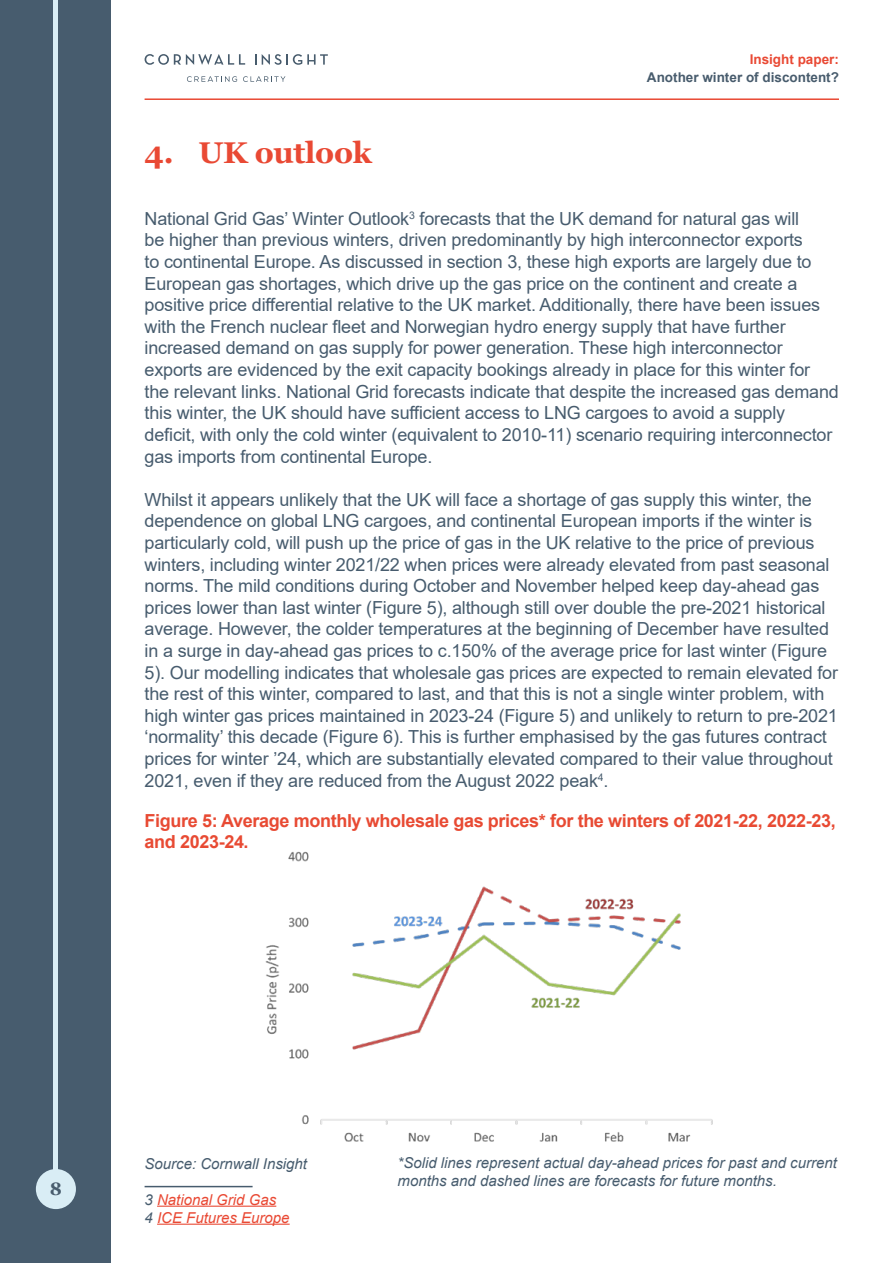
<style>
.page{position:relative;width:893px;height:1263px;background:#fff}
.page>*{position:absolute;margin:0;border:0;box-sizing:border-box;transform-origin:0 0}
.t1{font:700 30px "Georgia";letter-spacing:-.01em;color:#e94934}
.t2{font:18px/21.6px "Arial";letter-spacing:-.01em;color:#475c6e}
.t3{font:700 18px/21.6px "Arial";letter-spacing:-.02em;color:#e84a33}
.t4{font:700 18px "Georgia";color:#485c6d}
.t5{font:italic 15px/18px "Arial";color:#475c6e}
.t6{font:italic 15px/18px "Arial";color:#e94934}
.t7{font:700 13.5px "Arial";color:#485c6d}
.t8{font:700 13.5px "Arial";color:#e94934}
.s1{color:#475c6e}
</style>
<div class="page">
<div style="left:0;top:0;width:111px;height:1263px;background:#475c6e"></div>
<hr style="left:54px;top:0;width:4px;height:1206px;background:#d9edf5">
<div style="left:36px;top:1169px;width:40px;height:40px;background:#d9edf5;border-radius:50%"></div>
<svg style="left:145px;top:54px;width:100px;height:11px"></svg>
<svg style="left:262px;top:54px;width:66px;height:11px"></svg>
<svg style="left:187px;top:76px;width:50px;height:6px"></svg>
<svg style="left:243px;top:76px;width:42px;height:6px"></svg>
<hr style="left:145px;top:98px;width:694px;height:2px;background:#e94934">
<hr style="left:145px;top:1186px;width:108px;height:1px;background:#475c6e">
<hr style="left:157px;top:1205px;width:119px;height:2px;background:#e94934">
<hr style="left:157px;top:1223px;width:133px;height:2px;background:#e94934">
<img style="left:265px;top:851px;width:448px;height:291px">
<h1 class="t1" style="left:145px;top:133px;width:229px">4. UK outlook</h1>
<p class="t8" style="left:750px;top:50px;width:91px">Insight paper:</p>
<p class="t7" style="left:647px;top:68px;width:194px">Another winter of discontent?</p>
<p class="t2" style="left:145px;top:208px;width:696px">National Grid Gas’ Winter Outlook<sup>3</sup> forecasts that the UK demand for natural gas will<br>be higher than previous winters, driven predominantly by high interconnector exports<br>to continental Europe. As discussed in section 3, these high exports are largely due to European gas shortages, which drive up the gas price on the continent and create a positive price differential relative to the UK market. Additionally, there have been issues with the French nuclear fleet and Norwegian hydro energy supply that have further increased demand on gas supply for power generation. These high interconnector exports are evidenced by the exit capacity bookings already in place for this winter for the relevant links. National Grid forecasts indicate that despite the increased gas demand this winter, the UK should have sufficient access to LNG cargoes to avoid a supply deficit, with only the cold winter (equivalent to 2010-11) scenario requiring interconnector gas imports from continental Europe.</p>
<p class="t2" style="left:145px;top:488px;width:695px">Whilst it appears unlikely that the UK will face a shortage of gas supply this winter, the dependence on global LNG cargoes, and continental European imports if the winter is particularly cold, will push up the price of gas in the UK relative to the price of previous winters, including winter 2021/22 when prices were already elevated from past seasonal norms. The mild conditions during October and November helped keep day-ahead gas prices lower than last winter (Figure 5), although still over double the pre-2021 historical average. However, the colder temperatures at the beginning of December have resulted in a surge in day-ahead gas prices to c.150% of the average price for last winter (Figure 5). Our modelling indicates that wholesale gas prices are expected to remain elevated for the rest of this winter, compared to last, and that this is not a single winter problem, with high winter gas prices maintained in 2023-24 (Figure 5) and unlikely to return to pre-2021 ‘normality’ this decade (Figure 6). This is further emphasised by the gas futures contract prices for winter ’24, which are substantially elevated compared to their value throughout 2021, even if they are reduced from the August 2022 peak<sup>4</sup>.</p>
<p class="t3" style="left:145px;top:810px;width:693px">Figure 5: Average monthly wholesale gas prices* for the winters of 2021-22, 2022-23, and 2023-24.</p>
<p class="t4" style="left:50px;top:1177px;width:14px">8</p>
<p class="t5" style="left:145px;top:1155px;width:164px">Source: Cornwall Insight</p>
<p class="t5" style="left:398px;top:1154px;width:441px">*Solid lines represent actual day-ahead prices for past and current months and dashed lines are forecasts for future months.</p>
<p class="t6" style="left:145px;top:1190px;width:147px"><span class="s1">3</span> National Grid Gas<br><span class="s1">4</span> ICE Futures Europe</p>
</div>
